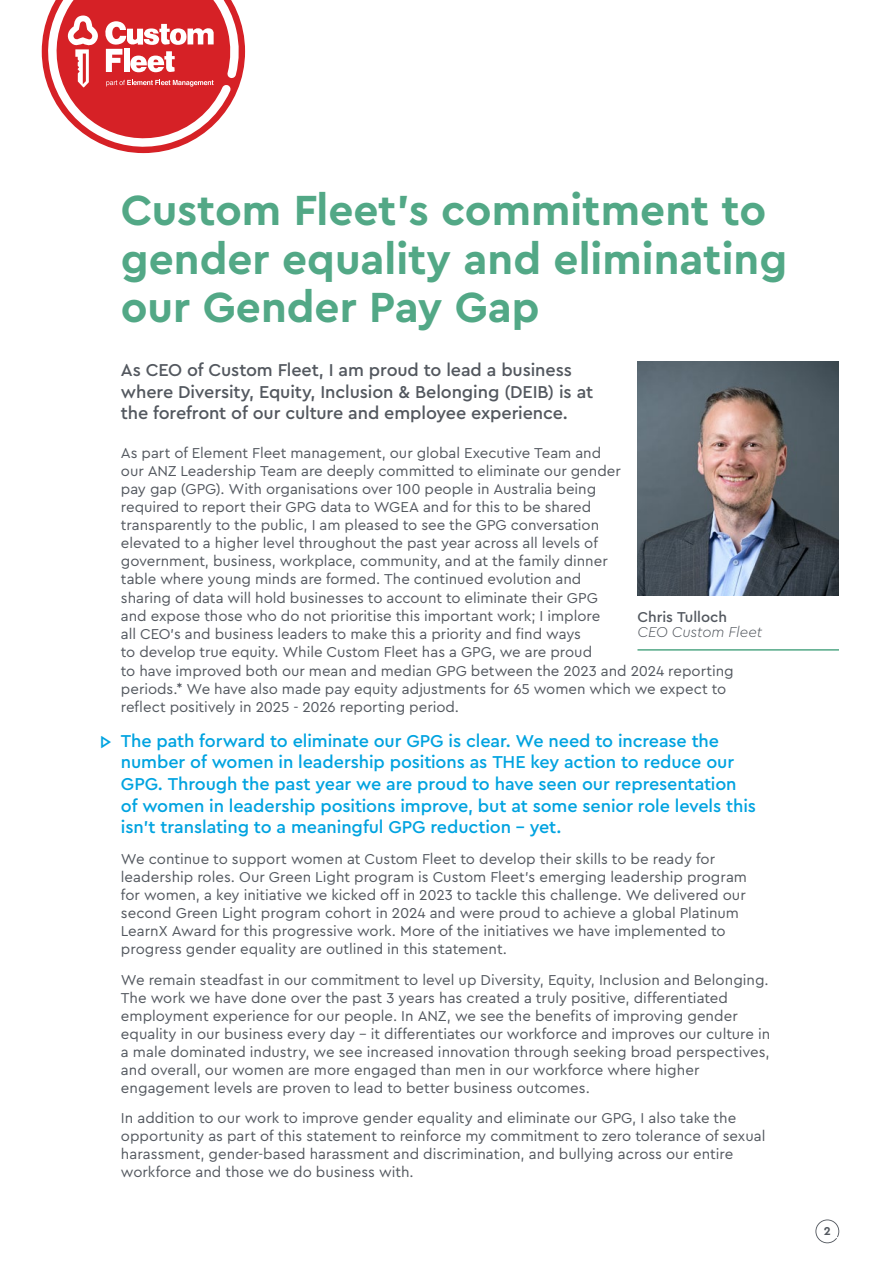
<style>
.page{position:relative;width:893px;height:1263px;background:#fff}
.page>*{position:absolute;margin:0;border:0;box-sizing:border-box;transform-origin:0 0}
.t1{font:700 44.1px/48.8px "Cera Pro";color:#52a886}
.t2{font:500 18px/21.6px "Cera Pro";letter-spacing:-.005em;color:#00a3e0}
.t3{font:500 18px/21.6px "Cera Pro";letter-spacing:-.005em;color:#53585f}
.t4{font:15px/18px "Cera Pro";color:#53585f}
.t5{font:italic 300 15px "Cera Pro";letter-spacing:-.005em;color:#53585f}
.t6{font:500 15px "Cera Pro";color:#53585f}
.t7{font:700 12px "Cera Pro";color:#53585f}
</style>
<div class="page">
<svg style="left:815px;top:1219px;width:24px;height:24px"></svg>
<img style="left:637px;top:361px;width:202px;height:234px">
<hr style="left:637px;top:649px;width:202px;height:2px;background:#52a886">
<svg style="left:42px;top:0;width:203px;height:153px"></svg>
<h1 class="t1" style="left:121px;top:184px;width:668px">Custom Fleet’s commitment to gender equality and eliminating our Gender Pay Gap</h1>
<p class="t2" style="left:99px;top:730px;width:15px">▷</p>
<p class="t3" style="left:121px;top:358px;width:474px">As CEO of Custom Fleet, I am proud to lead a business where Diversity, Equity, Inclusion &amp; Belonging (DEIB) is at the forefront of our culture and employee experience.</p>
<p class="t4" style="left:121px;top:444px;width:501px">As part of Element Fleet management, our global Executive Team and our ANZ Leadership Team are deeply committed to eliminate our gender pay gap (GPG). With organisations over 100 people in Australia being required to report their GPG data to WGEA and for this to be shared transparently to the public, I am pleased to see the GPG conversation elevated to a higher level throughout the past year across all levels of government, business, workplace, community, and at the family dinner table where young minds are formed. The continued evolution and sharing of data will hold businesses to account to eliminate their GPG and expose those who do not prioritise this important work; I implore<br>all CEO’s and business leaders to make this a priority and find ways<br>to develop true equity. While Custom Fleet has a GPG, we are proud</p>
<p class="t6" style="left:637px;top:607px;width:91px">Chris Tulloch</p>
<p class="t5" style="left:637px;top:622px;width:126px">CEO Custom Fleet</p>
<p class="t4" style="left:121px;top:662px;width:614px">to have improved both our mean and median GPG between the 2023 and 2024 reporting periods.* We have also made pay equity adjustments for 65 women which we expect to reflect positively in 2025 - 2026 reporting period.</p>
<p class="t2" style="left:121px;top:729px;width:637px">The path forward to eliminate our GPG is clear. We need to increase the number of women in leadership positions as THE key action to reduce our GPG. Through the past year we are proud to have seen our representation of women in leadership positions improve, but at some senior role levels this isn’t translating to a meaningful GPG reduction – yet.</p>
<p class="t4" style="left:121px;top:849px;width:628px">We continue to support women at Custom Fleet to develop their skills to be ready for leadership roles. Our Green Light program is Custom Fleet’s emerging leadership program for women, a key initiative we kicked off in 2023 to tackle this challenge. We delivered our second Green Light program cohort in 2024 and were proud to achieve a global Platinum LearnX Award for this progressive work. More of the initiatives we have implemented to progress gender equality are outlined in this statement.</p>
<p class="t4" style="left:121px;top:970px;width:651px">We remain steadfast in our commitment to level up Diversity, Equity, Inclusion and Belonging.<br>The work we have done over the past 3 years has created a truly positive, differentiated employment experience for our people. In ANZ, we see the benefits of improving gender equality in our business every day – it differentiates our workforce and improves our culture in a male dominated industry, we see increased innovation through seeking broad perspectives, and overall, our women are more engaged than men in our workforce where higher engagement levels are proven to lead to better business outcomes.</p>
<p class="t4" style="left:121px;top:1109px;width:646px">In addition to our work to improve gender equality and eliminate our GPG, I also take the opportunity as part of this statement to reinforce my commitment to zero tolerance of sexual harassment, gender-based harassment and discrimination, and bullying across our entire workforce and those we do business with.</p>
<p class="t7" style="left:824px;top:1223px;width:9px">2</p>
</div>
